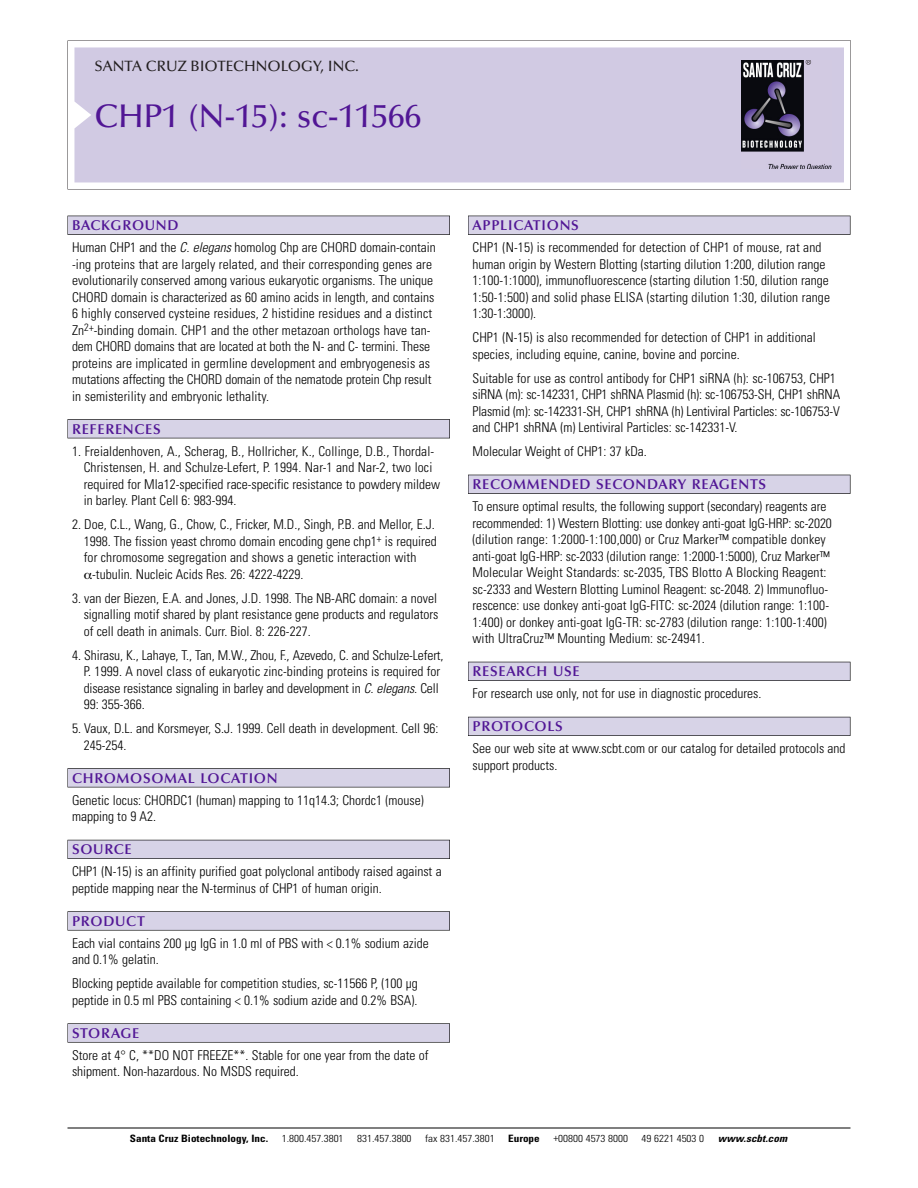
<style>
.page{position:relative;width:918px;height:1188px;background:#fff}
.page>*{position:absolute;margin:0;border:0;box-sizing:border-box;transform-origin:0 0}
.t1{font:500 33px "Optima";color:#511695}
.t2{font:500 15px "Optima";color:#231f20}
.t3{font:600 14.25px "Optima";letter-spacing:.05em;color:#511695}
.t4{font:300 condensed 13.5px/16.5px "Univers";color:#000}
.t5{font:300 condensed 10.2px "Univers";color:#000;scale:1.1 1}
.t6{font:700 condensed 10.2px "Univers";color:#000;scale:1.1 1}
.t7{font:italic 700 condensed 10.2px "Univers";letter-spacing:.005em;color:#000;scale:1.1 1}
.s1{font-style:italic}
</style>
<div class="page">
<svg style="left:68px;top:40px;width:783px;height:149px"></svg>
<div style="left:74px;top:47px;width:770px;height:135px;background:#d1cae3"></div>
<img style="left:741px;top:60px;width:90px;height:108px">
<div style="left:68px;top:216px;width:382px;height:19px;background:#525155"></div>
<div style="left:68px;top:216px;width:381px;height:18px;background:#d7d3e7"></div>
<div style="left:68px;top:419px;width:382px;height:19px;background:#525155"></div>
<div style="left:68px;top:420px;width:381px;height:18px;background:#d7d3e7"></div>
<div style="left:68px;top:768px;width:382px;height:19px;background:#545357"></div>
<div style="left:68px;top:769px;width:381px;height:18px;background:#d7d3e7"></div>
<div style="left:68px;top:840px;width:382px;height:19px;background:#54535a"></div>
<div style="left:68px;top:840px;width:381px;height:18px;background:#d7d3e7"></div>
<svg style="left:68px;top:911px;width:382px;height:20px"></svg>
<div style="left:68px;top:912px;width:381px;height:18px;background:#d7d3e7"></div>
<div style="left:68px;top:1023px;width:382px;height:20px;background:#626263"></div>
<div style="left:68px;top:1024px;width:381px;height:18px;background:#d7d3e7"></div>
<div style="left:468px;top:216px;width:382px;height:19px;background:#525155"></div>
<div style="left:468px;top:216px;width:382px;height:18px;background:#d7d3e7"></div>
<div style="left:468px;top:475px;width:382px;height:19px;background:#515055"></div>
<div style="left:468px;top:475px;width:382px;height:18px;background:#d7d3e7"></div>
<div style="left:468px;top:662px;width:382px;height:19px;background:#525158"></div>
<div style="left:468px;top:662px;width:382px;height:18px;background:#d7d3e7"></div>
<div style="left:468px;top:717px;width:382px;height:19px;background:#54535a"></div>
<div style="left:468px;top:717px;width:382px;height:18px;background:#d7d3e7"></div>
<hr style="left:68px;top:1128px;width:782px;height:1px;background:#000">
<p class="t2" style="left:94px;top:61px;width:266px">SANTA CRUZ BIOTECHNOLOGY, INC.</p>
<h1 class="t1" style="left:94px;top:103px;width:328px">CHP1 (N-15): sc-11566</h1>
<p class="t3" style="left:72px;top:219px;width:108px">BACKGROUND</p>
<p class="t4" style="left:72px;top:240px;width:365px">Human CHP1 and the <span class="s1">C. elegans</span> homolog Chp are CHORD domain-contain -ing proteins that are largely related, and their corresponding genes are evolutionarily conserved among various eukaryotic organisms. The unique CHORD domain is characterized as 60 amino acids in length, and contains 6 highly conserved cysteine residues, 2 histidine residues and a distinct Zn<sup>2+</sup>-binding domain. CHP1 and the other metazoan orthologs have tan&shy;dem CHORD domains that are located at both the N- and C- termini. These proteins are implicated in germline development and embryogenesis as mutations affecting the CHORD domain of the nematode protein Chp result in semisterility and embryonic lethality.</p>
<p class="t3" style="left:72px;top:423px;width:90px">REFERENCES</p>
<p class="t4" style="left:84px;top:444px;width:358px;text-indent:-12px">1. Freialdenhoven, A., Scherag, B., Hollricher, K., Collinge, D.B., Thordal-Christensen, H. and Schulze-Lefert, P. 1994. Nar-1 and Nar-2, two loci required for Mla12-specified race-specific resistance to powdery mildew in barley. Plant Cell 6: 983-994.</p>
<p class="t4" style="left:72px;top:517px;width:364px">2. Doe, C.L., Wang, G., Chow, C., Fricker, M.D., Singh, P.B. and Mellor, E.J.</p>
<p class="t4" style="left:84px;top:534px;width:355px">1998. The fission yeast chromo domain encoding gene chp1<sup>+</sup> is required</p>
<p class="t4" style="left:84px;top:550px;width:334px">for chromosome segregation and shows a genetic interaction with</p>
<p class="t4" style="left:92px;top:567px;width:213px">-tubulin. Nucleic Acids Res. 26: 4222-4229.</p>
<p class="t4" style="left:84px;top:591px;width:356px;text-align:justify;text-indent:-12px">3. van der Biezen, E.A. and Jones, J.D. 1998. The NB-ARC domain: a novel signalling motif shared by plant resistance gene products and regulators of cell death in animals. Curr. Biol. 8: 226-227.</p>
<p class="t4" style="left:84px;top:648px;width:361px;text-indent:-12px">4. Shirasu, K., Lahaye, T., Tan, M.W., Zhou, F., Azevedo, C. and Schulze-Lefert, P. 1999. A novel class of eukaryotic zinc-binding proteins is required for disease resistance signaling in barley and development in <span class="s1">C. elegans.</span> Cell 99: 355-366.</p>
<p class="t4" style="left:84px;top:721px;width:356px;text-indent:-12px">5. Vaux, D.L. and Korsmeyer, S.J. 1999. Cell death in development. Cell 96:<br>245-254.</p>
<p class="t3" style="left:72px;top:772px;width:207px">CHROMOSOMAL LOCATION</p>
<p class="t4" style="left:72px;top:793px;width:353px">Genetic locus: CHORDC1 (human) mapping to 11q14.3; Chordc1 (mouse) mapping to 9 A2.</p>
<p class="t3" style="left:72px;top:844px;width:61px">SOURCE</p>
<p class="t4" style="left:72px;top:864px;width:371px">CHP1 (N-15) is an affinity purified goat polyclonal antibody raised against a peptide mapping near the N-terminus of CHP1 of human origin.</p>
<p class="t3" style="left:72px;top:915px;width:74px">PRODUCT</p>
<p class="t4" style="left:72px;top:936px;width:358px">Each vial contains 200 µg IgG in 1.0 ml of PBS with &lt; 0.1% sodium azide and 0.1% gelatin.</p>
<p class="t4" style="left:72px;top:976px;width:347px">Blocking peptide available for competition studies, sc-11566 P, (100 µg peptide in 0.5 ml PBS containing &lt; 0.1% sodium azide and 0.2% BSA).</p>
<p class="t3" style="left:72px;top:1027px;width:69px">STORAGE</p>
<p class="t4" style="left:72px;top:1048px;width:358px">Store at 4° C, **DO NOT FREEZE**. Stable for one year from the date of shipment. Non-hazardous. No MSDS required.</p>
<p class="t3" style="left:473px;top:219px;width:108px">APPLICATIONS</p>
<p class="t4" style="left:473px;top:240px;width:359px">CHP1 (N-15) is recommended for detection of CHP1 of mouse, rat and human origin by Western Blotting (starting dilution 1:200, dilution range 1:100-1:1000), immunofluorescence (starting dilution 1:50, dilution range 1:50-1:500) and solid phase ELISA (starting dilution 1:30, dilution range 1:30-1:3000).</p>
<p class="t4" style="left:473px;top:330px;width:345px">CHP1 (N-15) is also recommended for detection of CHP1 in additional species, including equine, canine, bovine and porcine.</p>
<p class="t4" style="left:473px;top:371px;width:369px">Suitable for use as control antibody for CHP1 siRNA (h): sc-106753, CHP1 siRNA (m): sc-142331, CHP1 shRNA Plasmid (h): sc-106753-SH, CHP1 shRNA Plasmid (m): sc-142331-SH, CHP1 shRNA (h) Lentiviral Particles: sc-106753-V and CHP1 shRNA (m) Lentiviral Particles: sc-142331-V.</p>
<p class="t4" style="left:473px;top:444px;width:176px">Molecular Weight of CHP1: 37 kDa.</p>
<p class="t3" style="left:473px;top:479px;width:295px">RECOMMENDED SECONDARY REAGENTS</p>
<p class="t4" style="left:473px;top:499px;width:361px">To ensure optimal results, the following support (secondary) reagents are recommended: 1) Western Blotting: use donkey anti-goat IgG-HRP: sc-2020 (dilution range: 1:2000-1:100,000) or Cruz Marker™ compatible donkey anti-goat IgG-HRP: sc-2033 (dilution range: 1:2000-1:5000), Cruz Marker™ Molecular Weight Standards: sc-2035, TBS Blotto A Blocking Reagent: sc-2333 and Western Blotting Luminol Reagent: sc-2048. 2) Immunofluo&shy;rescence: use donkey anti-goat IgG-FITC: sc-2024 (dilution range: 1:100- 1:400) or donkey anti-goat IgG-TR: sc-2783 (dilution range: 1:100-1:400) with UltraCruz™ Mounting Medium: sc-24941.</p>
<p class="t3" style="left:473px;top:666px;width:109px">RESEARCH USE</p>
<p class="t4" style="left:473px;top:686px;width:290px">For research use only, not for use in diagnostic procedures.</p>
<p class="t3" style="left:473px;top:721px;width:92px">PROTOCOLS</p>
<p class="t4" style="left:473px;top:741px;width:375px">See our web site at www.scbt.com or our catalog for detailed protocols and support products.</p>
<p class="t6" style="left:130px;top:1135px;width:127px">Santa Cruz Biotechnology, Inc.</p>
<p class="t5" style="left:282px;top:1135px;width:58px">1.800.457.3801</p>
<p class="t5" style="left:357px;top:1135px;width:51px">831.457.3800</p>
<p class="t5" style="left:425px;top:1135px;width:65px">fax 831.457.3801</p>
<p class="t6" style="left:508px;top:1135px;width:30px">Europe</p>
<p class="t5" style="left:553px;top:1135px;width:69px">+00800 4573 8000</p>
<p class="t5" style="left:642px;top:1135px;width:58px">49 6221 4503 0</p>
<p class="t7" style="left:718px;top:1135px;width:64px">www.scbt.com</p>
</div>
